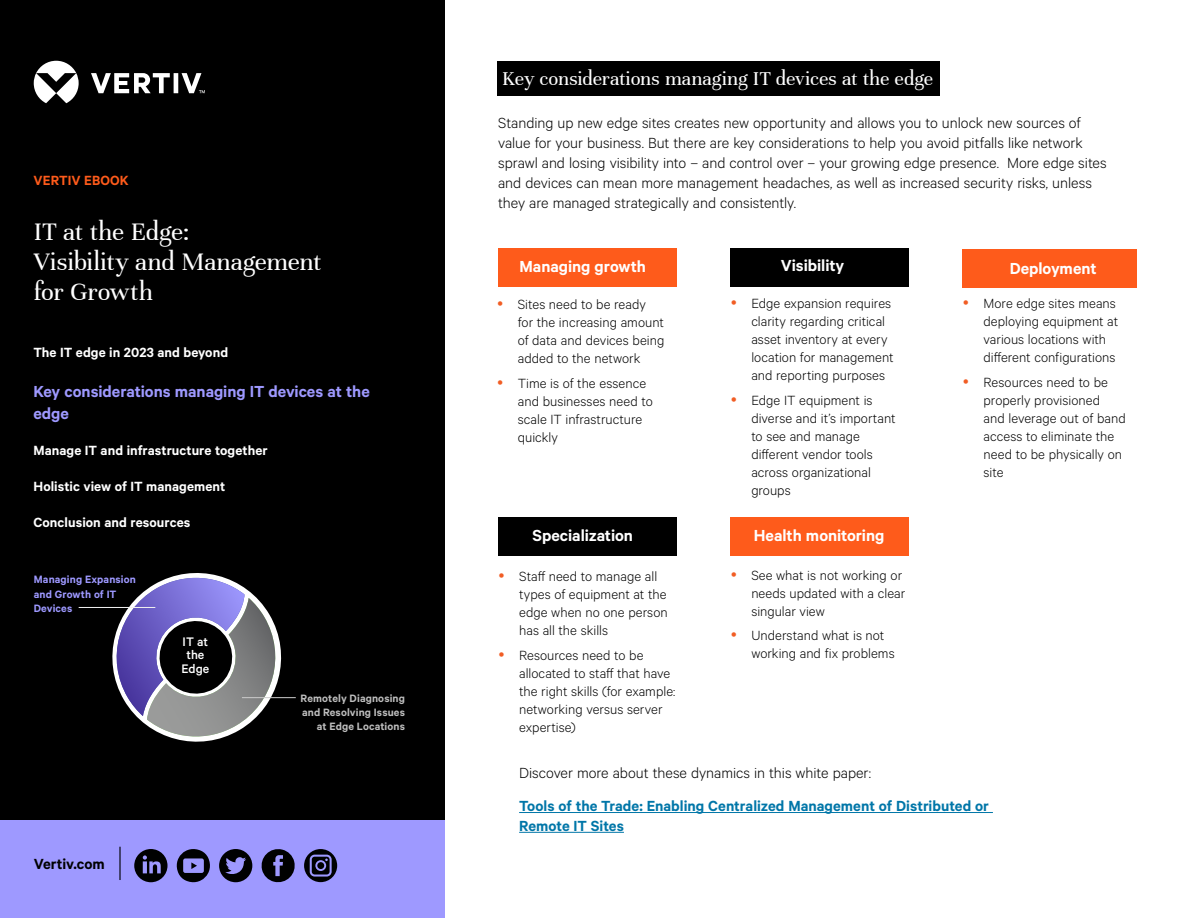
<style>
.page{position:relative;width:1188px;height:918px;background:#fff}
.page>*{position:absolute;margin:0;border:0;box-sizing:border-box;transform-origin:0 0}
.t1{font:27px/30px "Unna";letter-spacing:-.005em;color:#fff}
.t2{font:21px "Unna";letter-spacing:-.005em;color:#fff}
.t3{font:600 18px "Calibre";letter-spacing:-.005em;color:#fff}
.t4{font:600 18px/21.6px "Calibre";color:#9e99ff}
.t5{font:300 16.5px/19.8px "Calibre";color:#000}
.t6{font:600 16.5px/19.8px "Calibre";color:#0076a8}
.t7{font:600 16.5px "Calibre";color:#000}
.t8{font:300 15px/18px "Calibre";color:#000}
.t9{font:600 15px "Calibre";letter-spacing:.005em;color:#fff}
.t10{font:600 15px "Calibre";letter-spacing:.005em;color:#fe5b1b}
.t11{font:500 13.95px/13.2px "Calibre";color:#fff;text-align:center}
.t12{font:600 12px/14.4px "Calibre";letter-spacing:.01em;color:#bebebe;text-align:right}
.t13{font:600 12px/14.4px "Calibre";letter-spacing:.01em;color:#9e99ff}
</style>
<div class="page">
<div style="left:498px;top:248px;width:178px;height:39px;background:#fe5b1b"></div>
<div style="left:730px;top:248px;width:179px;height:39px;background:#000"></div>
<div style="left:963px;top:249px;width:174px;height:39px;background:#fe5b1b"></div>
<div style="left:498px;top:517px;width:178px;height:39px;background:#000"></div>
<div style="left:730px;top:517px;width:179px;height:39px;background:#fe5b1b"></div>
<div style="left:0;top:0;width:444px;height:918px;background:#000"></div>
<div style="left:0;top:821px;width:444px;height:97px;background:#9e99ff"></div>
<svg style="left:34px;top:61px;width:171px;height:42px"></svg>
<hr style="left:119px;top:847px;width:2px;height:33px;background:#000">
<div style="left:497px;top:61px;width:443px;height:35px;background:#000"></div>
<hr style="left:519px;top:812px;width:474px;height:1px;background:#0076a8">
<hr style="left:519px;top:832px;width:105px;height:1px;background:#0076a8">
<svg style="left:112px;top:573px;width:179px;height:169px"></svg>
<hr style="left:79px;top:607px;width:76px;height:1px;background:#f2f2f2">
<hr style="left:242px;top:697px;width:54px;height:1px;background:#ccc">
<svg style="left:134px;top:849px;width:34px;height:33px"></svg>
<svg style="left:177px;top:849px;width:33px;height:34px"></svg>
<svg style="left:219px;top:849px;width:33px;height:33px"></svg>
<svg style="left:262px;top:849px;width:33px;height:33px"></svg>
<svg style="left:304px;top:849px;width:33px;height:33px"></svg>
<p class="t10" style="left:34px;top:172px;width:97px">VERTIV EBOOK</p>
<h1 class="t1" style="left:34px;top:217px;width:289px">IT at the Edge:<br>Visibility and Management for Growth</h1>
<p class="t9" style="left:33px;top:344px;width:196px">The IT edge in 2023 and beyond</p>
<p class="t4" style="left:33px;top:380px;width:338px">Key considerations managing IT devices at the edge</p>
<p class="t9" style="left:33px;top:441px;width:236px">Manage IT and infrastructure together</p>
<p class="t9" style="left:33px;top:477px;width:193px">Holistic view of IT management</p>
<p class="t9" style="left:33px;top:513px;width:158px">Conclusion and resources</p>
<p class="t13" style="left:34px;top:572px;width:104px">Managing Expansion and Growth of IT<br>Devices</p>
<p class="t11" style="left:181px;top:635px;width:29px">IT at the<br>Edge</p>
<p class="t7" style="left:34px;top:854px;width:73px">Vertiv.com</p>
<p class="t12" style="left:301px;top:690px;width:106px">Remotely Diagnosing and Resolving Issues at Edge Locations</p>
<h2 class="t2" style="left:502px;top:67px;width:432px">Key considerations managing IT devices at the edge</h2>
<p class="t5" style="left:498px;top:113px;width:610px">Standing up new edge sites creates new opportunity and allows you to unlock new sources of value for your business. But there are key considerations to help you avoid pitfalls like network sprawl and losing visibility into – and control over – your growing edge presence. More edge sites and devices can mean more management headaches, as well as increased security risks, unless they are managed strategically and consistently.</p>
<p class="t3" style="left:519px;top:256px;width:128px">Managing growth</p>
<p class="t3" style="left:781px;top:255px;width:65px">Visibility</p>
<p class="t3" style="left:1010px;top:258px;width:88px">Deployment</p>
<p class="t8" style="left:518px;top:295px;width:148px">Sites need to be ready for the increasing amount of data and devices being added to the network</p>
<p class="t8" style="left:518px;top:373px;width:136px">Time is of the essence and businesses need to scale IT infrastructure quickly</p>
<p class="t8" style="left:751px;top:294px;width:144px">Edge expansion requires clarity regarding critical asset inventory at every location for management and reporting purposes</p>
<p class="t8" style="left:751px;top:391px;width:146px">Edge IT equipment is diverse and it’s important to see and manage different vendor tools across organizational groups</p>
<p class="t3" style="left:532px;top:525px;width:102px">Specialization</p>
<p class="t3" style="left:754px;top:525px;width:132px">Health monitoring</p>
<p class="t8" style="left:519px;top:567px;width:150px">Staff need to manage all types of equipment at the edge when no one person has all the skills</p>
<p class="t8" style="left:519px;top:645px;width:158px">Resources need to be allocated to staff that have the right skills (for example: networking versus server expertise)</p>
<p class="t8" style="left:751px;top:565px;width:156px">See what is not working or needs updated with a clear singular view</p>
<p class="t8" style="left:751px;top:626px;width:145px">Understand what is not working and fix problems</p>
<p class="t8" style="left:984px;top:294px;width:136px">More edge sites means deploying equipment at various locations with different configurations</p>
<p class="t8" style="left:984px;top:372px;width:144px">Resources need to be properly provisioned<br>and leverage out of band access to eliminate the need to be physically on site</p>
<p class="t5" style="left:519px;top:762px;width:353px">Discover more about these dynamics in this white paper:</p>
<p class="t6" style="left:519px;top:796px;width:471px">Tools of the Trade: Enabling Centralized Management of Distributed or<br>Remote IT Sites</p>
</div>
